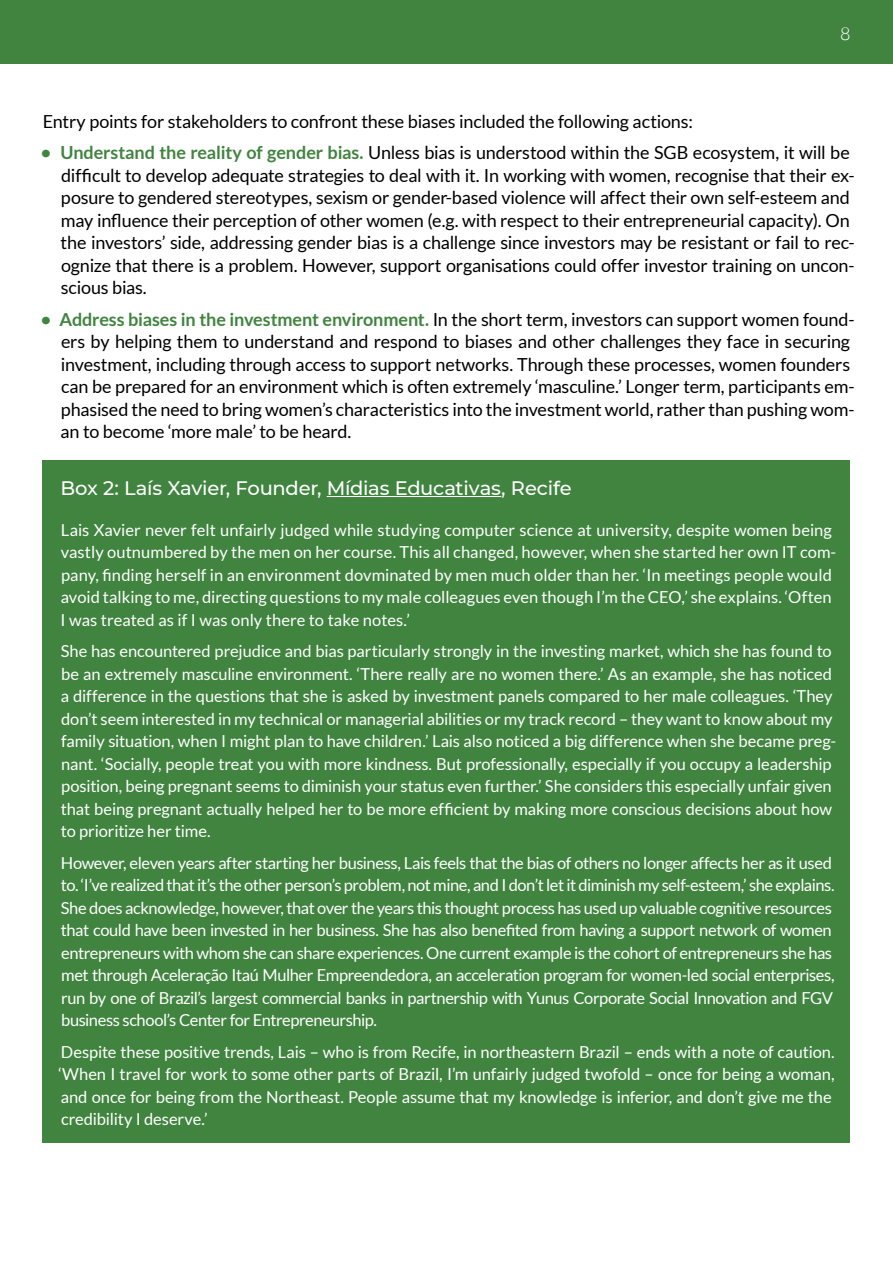
<style>
.page{position:relative;width:893px;height:1263px;background:#fff}
.page>*{position:absolute;margin:0;border:0;box-sizing:border-box;transform-origin:0 0}
.t1{font:500 19.5px "Montserrat";letter-spacing:-.01em;color:#fff}
.t2{font:18px/22.5px "Lato";letter-spacing:-.01em;color:#000}
.t3{font:300 18px "Lato";color:#fff}
.t4{font:16.5px/22.5px "Lato";letter-spacing:-.01em;color:#fff}
.s1{font-weight:700;color:#40843f}
</style>
<div class="page">
<div style="left:43px;top:461px;width:807px;height:682px;background:#40843f"></div>
<hr style="left:327px;top:496px;width:174px;height:1px;background:#fff">
<div style="left:0;top:0;width:893px;height:63px;background:#40843f"></div>
<p class="t3" style="left:840px;top:24px;width:12px">8</p>
<p class="t2" style="left:43px;top:110px;width:652px">Entry points for stakeholders to confront these biases included the following actions:</p>
<p class="t2" style="left:61px;top:141px;width:795px;text-indent:-20px"><span class="s1">• Understand the reality of gender bias.</span> Unless bias is understood within the SGB ecosystem, it will be difficult to develop adequate strategies to deal with it. In working with women, recognise that their ex&shy;posure to gendered stereotypes, sexism or gender-based violence will affect their own self-esteem and may influence their perception of other women (e.g. with respect to their entrepreneurial capacity). On the investors’ side, addressing gender bias is a challenge since investors may be resistant or fail to rec&shy;ognize that there is a problem. However, support organisations could offer investor training on uncon&shy;scious bias.</p>
<p class="t2" style="left:61px;top:308px;width:795px;text-indent:-20px"><span class="s1">• Address biases in the investment environment.</span> In the short term, investors can support women found&shy;ers by helping them to understand and respond to biases and other challenges they face in securing investment, including through access to support networks. Through these processes, women founders can be prepared for an environment which is often extremely ‘masculine.’ Longer term, participants em&shy;phasised the need to bring women’s characteristics into the investment world, rather than pushing wom&shy;an to become ‘more male’ to be heard.</p>
<p class="t1" style="left:60px;top:474px;width:513px">Box 2: Laís Xavier, Founder, Mídias Educativas, Recife</p>
<p class="t4" style="left:61px;top:518px;width:777px">Lais Xavier never felt unfairly judged while studying computer science at university, despite women being vastly outnumbered by the men on her course. This all changed, however, when she started her own IT com&shy;pany, finding herself in an environment dovminated by men much older than her. ‘In meetings people would avoid talking to me, directing questions to my male colleagues even though I’m the CEO,’ she explains. ‘Often I was treated as if I was only there to take notes.’</p>
<p class="t4" style="left:61px;top:640px;width:777px">She has encountered prejudice and bias particularly strongly in the investing market, which she has found to be an extremely masculine environment. ‘There really are no women there.’ As an example, she has noticed a difference in the questions that she is asked by investment panels compared to her male colleagues. ‘They don’t seem interested in my technical or managerial abilities or my track record – they want to know about my family situation, when I might plan to have children.’ Lais also noticed a big difference when she became preg&shy;nant. ‘Socially, people treat you with more kindness. But professionally, especially if you occupy a leadership position, being pregnant seems to diminish your status even further.’ She considers this especially unfair given that being pregnant actually helped her to be more efficient by making more conscious decisions about how to prioritize her time.</p>
<p class="t4" style="left:61px;top:851px;width:775px">However, eleven years after starting her business, Lais feels that the bias of others no longer affects her as it used to. ‘I’ve realized that it’s the other person’s problem, not mine, and I don’t let it diminish my self-esteem,’ she explains.<br>She does acknowledge, however, that over the years this thought process has used up valuable cognitive resources that could have been invested in her business. She has also benefited from having a support network of women entrepreneurs with whom she can share experiences. One current example is the cohort of entrepreneurs she has met through Aceleração Itaú Mulher Empreendedora, an acceleration program for women-led social enterprises, run by one of Brazil’s largest commercial banks in partnership with Yunus Corporate Social Innovation and FGV business school’s Center for Entrepreneurship.</p>
<p class="t4" style="left:58px;top:1040px;width:778px">Despite these positive trends, Lais – who is from Recife, in northeastern Brazil – ends with a note of caution. ‘When I travel for work to some other parts of Brazil, I’m unfairly judged twofold – once for being a woman, and once for being from the Northeast. People assume that my knowledge is inferior, and don’t give me the credibility I deserve.’</p>
</div>
